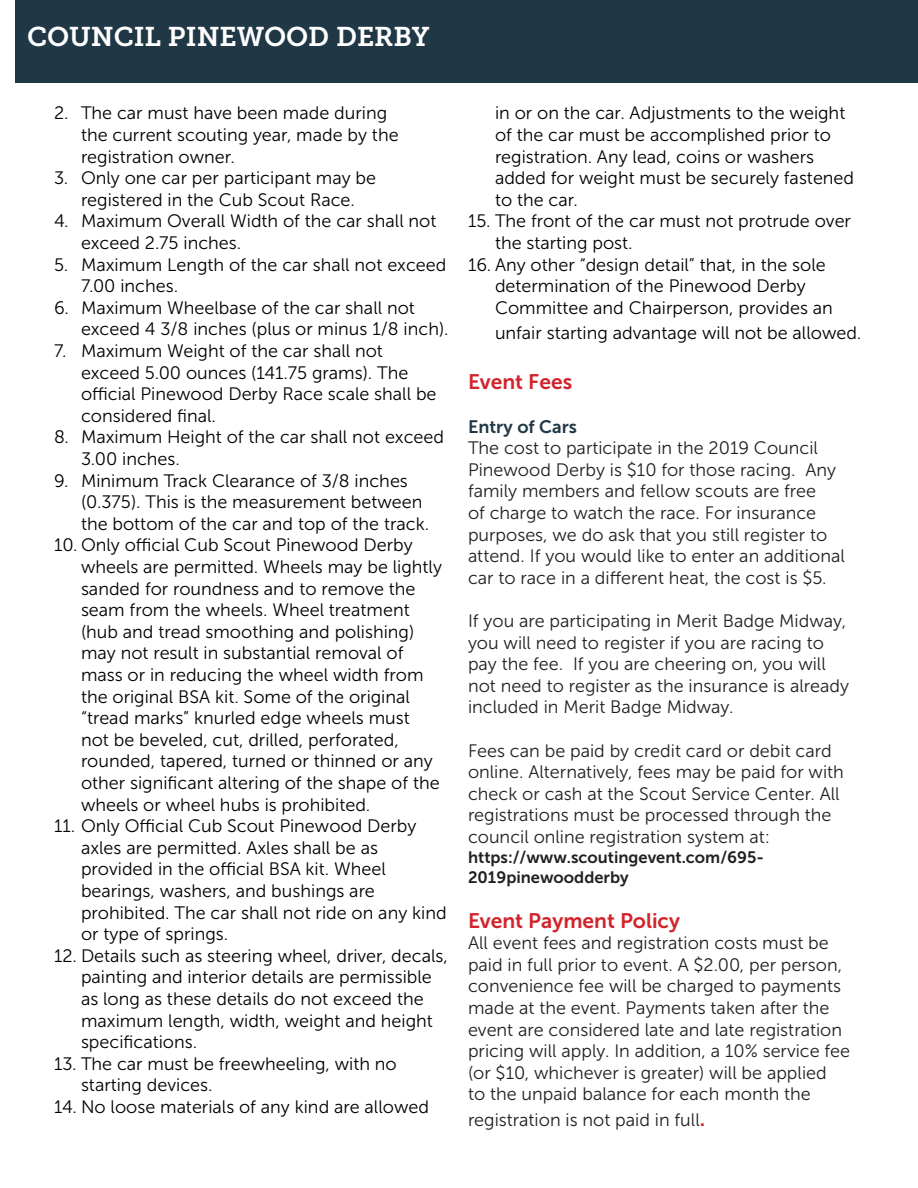
<style>
.page{position:relative;width:918px;height:1188px;background:#fff}
.page>*{position:absolute;margin:0;border:0;box-sizing:border-box;transform-origin:0 0}
.t1{font:27px "Museo Slab 700";color:#fff}
.t2{font:21px "Museo Sans 700";color:#d1232a}
.t3{font:18px/21.6px "Museo Sans 300";color:#000}
.t4{font:18px/21.6px "Museo Sans 300";color:#231f20}
.t5{font:18px "Museo Sans 700";color:#203746}
.t6{font:16.5px/19.8px "Museo Sans 700";color:#231f20}
.s1{font-family:"Museo Sans 700";font-size:21px;color:#d1232a}
</style>
<div class="page">
<div style="left:15px;top:0;width:903px;height:82px;background:#203746"></div>
<p class="t1" style="left:27px;top:22px;width:404px">COUNCIL PINEWOOD DERBY</p>
<p class="t3" style="left:81px;top:102px;width:319px;text-indent:-27px">2. The car must have been made during the current scouting year, made by the registration owner.</p>
<p class="t3" style="left:54px;top:167px;width:324px;text-align:center">3. Only one car per participant may be registered in the Cub Scout Race.</p>
<p class="t3" style="left:81px;top:210px;width:357px;text-indent:-27px">4. Maximum Overall Width of the car shall not exceed 2.75 inches.</p>
<p class="t3" style="left:81px;top:254px;width:367px;text-indent:-27px">5. Maximum Length of the car shall not exceed<br>7.00 inches.</p>
<p class="t3" style="left:81px;top:297px;width:369px;text-indent:-27px">6. Maximum Wheelbase of the car shall not exceed 4 3/8 inches (plus or minus 1/8 inch).</p>
<p class="t3" style="left:81px;top:340px;width:357px;text-indent:-27px">7. Maximum Weight of the car shall not exceed 5.00 ounces (141.75 grams). The official Pinewood Derby Race scale shall be considered final.</p>
<p class="t3" style="left:81px;top:426px;width:365px;text-indent:-27px">8. Maximum Height of the car shall not exceed<br>3.00 inches.</p>
<p class="t3" style="left:81px;top:470px;width:350px;text-indent:-27px">9. Minimum Track Clearance of 3/8 inches (0.375). This is the measurement between the bottom of the car and top of the track.</p>
<p class="t3" style="left:81px;top:534px;width:363px;text-indent:-27px">10. Only official Cub Scout Pinewood Derby wheels are permitted. Wheels may be lightly sanded for roundness and to remove the seam from the wheels. Wheel treatment (hub and tread smoothing and polishing) may not result in substantial removal of mass or in reducing the wheel width from the original BSA kit. Some of the original “tread marks” knurled edge wheels must not be beveled, cut, drilled, perforated, rounded, tapered, turned or thinned or any other significant altering of the shape of the wheels or wheel hubs is prohibited.</p>
<p class="t3" style="left:81px;top:815px;width:367px;text-indent:-27px">11. Only Official Cub Scout Pinewood Derby axles are permitted. Axles shall be as provided in the official BSA kit. Wheel bearings, washers, and bushings are prohibited. The car shall not ride on any kind or type of springs.</p>
<p class="t3" style="left:81px;top:945px;width:368px;text-indent:-27px">12. Details such as steering wheel, driver, decals, painting and interior details are permissible as long as these details do not exceed the maximum length, width, weight and height specifications.</p>
<p class="t3" style="left:81px;top:1053px;width:317px;text-indent:-27px">13. The car must be freewheeling, with no starting devices.</p>
<p class="t3" style="left:54px;top:1096px;width:376px">14. No loose materials of any kind are allowed</p>
<p class="t3" style="left:495px;top:102px;width:361px">in or on the car. Adjustments to the weight of the car must be accomplished prior to registration. Any lead, coins or washers added for weight must be securely fastened to the car.</p>
<p class="t3" style="left:495px;top:210px;width:358px;text-indent:-27px">15. The front of the car must not protrude over the starting post.</p>
<p class="t3" style="left:495px;top:254px;width:339px;text-indent:-27px">16. Any other “design detail” that, in the sole determination of the Pinewood Derby<br>Committee and Chairperson, provides an</p>
<p class="t3" style="left:495px;top:322px;width:368px">unfair starting advantage will not be allowed.</p>
<p class="t2" style="left:468px;top:370px;width:106px">Event Fees</p>
<p class="t5" style="left:468px;top:416px;width:110px">Entry of Cars</p>
<p class="t4" style="left:468px;top:437px;width:378px">The cost to participate in the 2019 Council Pinewood Derby is $10 for those racing. Any family members and fellow scouts are free<br>of charge to watch the race. For insurance purposes, we do ask that you still register to attend. If you would like to enter an additional car to race in a different heat, the cost is $5.</p>
<p class="t4" style="left:468px;top:610px;width:383px">If you are participating in Merit Badge Midway, you will need to register if you are racing to pay the fee. If you are cheering on, you will not need to register as the insurance is already included in Merit Badge Midway.</p>
<p class="t4" style="left:468px;top:740px;width:377px">Fees can be paid by credit card or debit card online. Alternatively, fees may be paid for with check or cash at the Scout Service Center. All registrations must be processed through the council online registration system at:</p>
<p class="t6" style="left:468px;top:847px;width:297px">https://www.scoutingevent.com/695-<br>2019pinewoodderby</p>
<p class="t2" style="left:468px;top:909px;width:214px">Event Payment Policy</p>
<p class="t4" style="left:468px;top:932px;width:384px">All event fees and registration costs must be paid in full prior to event. A $2.00, per person, convenience fee will be charged to payments made at the event. Payments taken after the event are considered late and late registration pricing will apply. In addition, a 10% service fee (or $10, whichever is greater) will be applied<br>to the unpaid balance for each month the</p>
<p class="t4" style="left:468px;top:1109px;width:239px">registration is not paid in full<span class="s1">.</span></p>
</div>
